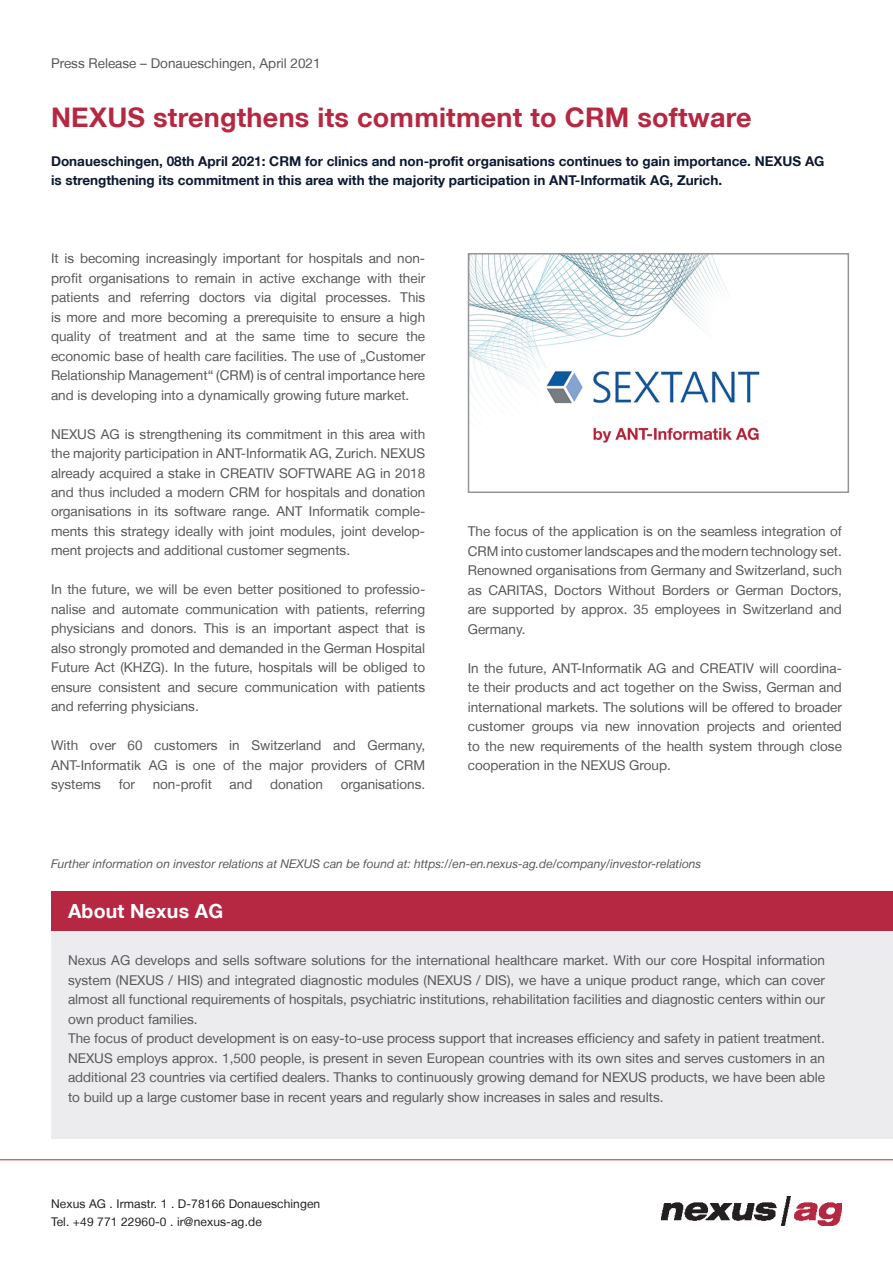
<style>
.page{position:relative;width:893px;height:1263px;background:#fff}
.page>*{position:absolute;margin:0;border:0;box-sizing:border-box;transform-origin:0 0}
.t1{font:700 27px "Helvetica Neue LT";letter-spacing:.01em;color:#b62841}
.t2{font:700 19.5px "Helvetica Neue LT";letter-spacing:.01em;color:#fff}
.t3{font:13.5px/19.5px "Helvetica Neue LT";color:#57585a;text-align:justify}
.t4{font:700 13.5px/19.5px "Helvetica Neue LT";color:#0d1832}
.t5{font:italic 12px "Helvetica Neue LT";color:#57585a}
.t6{font:12px/18px "Helvetica Neue LT";letter-spacing:.01em;color:#231f20}
</style>
<div class="page">
<hr style="left:0;top:1159px;width:893px;height:1px;background:#b62841">
<img style="left:661px;top:1197px;width:181px;height:29px">
<div style="left:51px;top:926px;width:842px;height:212px;background:#ececee"></div>
<div style="left:51px;top:892px;width:842px;height:39px;background:#b62841"></div>
<img style="left:471px;top:256px;width:289px;height:187px">
<div style="left:468px;top:253px;width:381px;height:240px;border:2px solid #939598"></div>
<p class="t3" style="left:51px;top:53px;width:271px">Press Release – Donaueschingen, April 2021</p>
<h1 class="t1" style="left:51px;top:100px;width:702px">NEXUS strengthens its commitment to CRM software</h1>
<p class="t4" style="left:51px;top:151px;width:775px">Donaueschingen, 08th April 2021: CRM for clinics and non-profit organisations continues to gain importance. NEXUS AG is strengthening its commitment in this area with the majority participation in ANT-Informatik AG, Zurich.</p>
<p class="t3" style="left:51px;top:248px;width:376px">It is becoming increasingly important for hospitals and non&shy;profit organisations to remain in active exchange with their patients and referring doctors via digital processes. This is more and more becoming a prerequisite to ensure a high quality of treatment and at the same time to secure the economic base of health care facilities. The use of „Customer Relationship Management“ (CRM) is of central importance here and is developing into a dynamically growing future market.</p>
<p class="t3" style="left:51px;top:424px;width:376px">NEXUS AG is strengthening its commitment in this area with the majority participation in ANT-Informatik AG, Zurich. NEXUS already acquired a stake in CREATIV SOFTWARE AG in 2018 and thus included a modern CRM for hospitals and donation organisations in its software range. ANT Informatik comple&shy;ments this strategy ideally with joint modules, joint develop&shy;ment projects and additional customer segments.</p>
<p class="t3" style="left:51px;top:580px;width:376px">In the future, we will be even better positioned to professio&shy;nalise and automate communication with patients, referring physicians and donors. This is an important aspect that is also strongly promoted and demanded in the German Hospital Future Act (KHZG). In the future, hospitals will be obliged to ensure consistent and secure communication with patients and referring physicians.</p>
<p class="t3" style="left:51px;top:736px;width:376px">With over 60 customers in Switzerland and Germany, ANT-Informatik AG is one of the major providers of CRM systems</p>
<p class="t3" style="left:119px;top:775px;width:18px">for</p>
<p class="t3" style="left:153px;top:775px;width:61px">non-profit</p>
<p class="t3" style="left:230px;top:775px;width:24px">and</p>
<p class="t3" style="left:270px;top:775px;width:55px">donation</p>
<p class="t3" style="left:341px;top:775px;width:86px">organisations.</p>
<p class="t3" style="left:468px;top:521px;width:376px">The focus of the application is on the seamless integration of CRM into customer landscapes and the modern technology set.<br>Renowned organisations from Germany and Switzerland, such as CARITAS, Doctors Without Borders or German Doctors, are supported by approx. 35 employees in Switzerland and Germany.</p>
<p class="t3" style="left:468px;top:658px;width:376px">In the future, ANT-Informatik AG and CREATIV will coordina&shy;te their products and act together on the Swiss, German and international markets. The solutions will be offered to broader customer groups via new innovation projects and oriented to the new requirements of the health system through close cooperation in the NEXUS Group.</p>
<p class="t5" style="left:51px;top:856px;width:652px">Further information on investor relations at NEXUS can be found at: https://en-en.nexus-ag.de/company/investor-relations</p>
<h2 class="t2" style="left:68px;top:899px;width:157px">About Nexus AG</h2>
<p class="t3" style="left:68px;top:950px;width:758px;text-align:left">Nexus AG develops and sells software solutions for the international healthcare market. With our core Hospital information system (NEXUS / HIS) and integrated diagnostic modules (NEXUS / DIS), we have a unique product range, which can cover almost all functional requirements of hospitals, psychiatric institutions, rehabilitation facilities and diagnostic centers within our own product families.<br>The focus of product development is on easy-to-use process support that increases efficiency and safety in patient treatment.<br>NEXUS employs approx. 1,500 people, is present in seven European countries with its own sites and serves customers in an additional 23 countries via certified dealers. Thanks to continuously growing demand for NEXUS products, we have been able to build up a large customer base in recent years and regularly show increases in sales and results.</p>
<p class="t6" style="left:51px;top:1194px;width:271px">Nexus AG . Irmastr. 1 . D-78166 Donaueschingen<br>Tel. +49 771 22960-0 . ir@nexus-ag.de</p>
</div>
